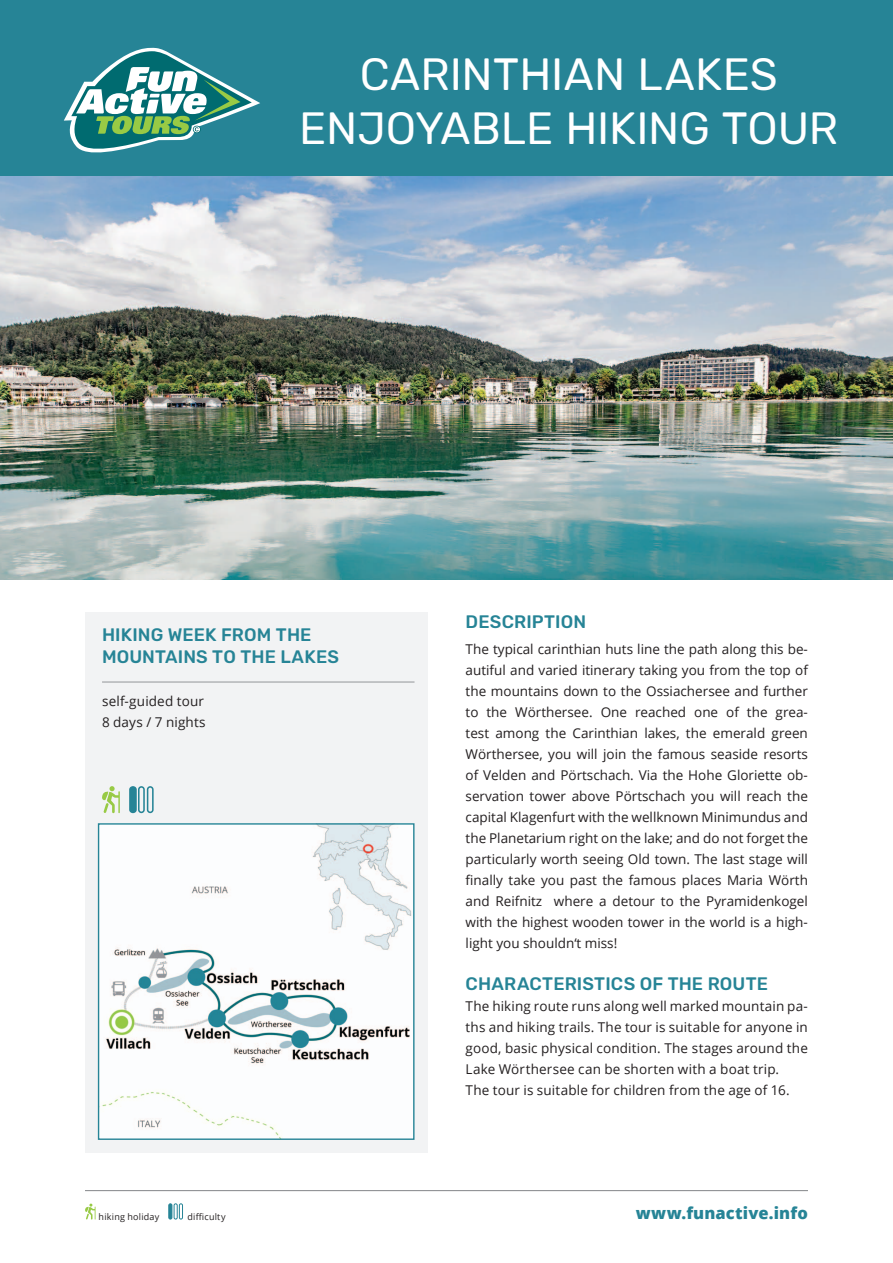
<style>
.page{position:relative;width:893px;height:1263px;background:#fff}
.page>*{position:absolute;margin:0;border:0;box-sizing:border-box;transform-origin:0 0}
.t1{font:45px/54px "Rubik";letter-spacing:-.005em;color:#fff;text-align:center}
.t2{font:500 18px/21.6px "Rubik";letter-spacing:.01em;color:#268496}
.t3{font:800 16.5px "Open Sans";letter-spacing:.01em;color:#268496}
.t4{font:13.5px/21px "Open Sans";letter-spacing:.01em;color:#231f20}
.t5{font:9px "Open Sans";letter-spacing:.025em;color:#231f20}
</style>
<div class="page">
<hr style="left:85px;top:1190px;width:723px;height:1px;background:#939598">
<svg style="left:85px;top:1203px;width:11px;height:16px"></svg>
<div style="left:179px;top:1203px;width:4px;height:16px;border:1px solid #268496;border-radius:2px"></div>
<div style="left:174px;top:1203px;width:4px;height:16px;border:1px solid #268496;border-radius:2px"></div>
<div style="left:168px;top:1203px;width:4px;height:16px;border:1px solid #268496;border-radius:2px"></div>
<img style="left:0;top:175px;width:893px;height:404px">
<div style="left:85px;top:613px;width:342px;height:540px;background:#f2f3f4"></div>
<hr style="left:102px;top:682px;width:313px;height:1px;background:#939598">
<svg style="left:102px;top:786px;width:18px;height:27px"></svg>
<svg style="left:138px;top:786px;width:16px;height:28px"></svg>
<div style="left:130px;top:787px;width:6px;height:25px;background:#268496;border-radius:3px"></div>
<div style="left:129px;top:786px;width:8px;height:27px;border:2px solid #268496;border-radius:3px"></div>
<img style="left:102px;top:825px;width:309px;height:313px">
<div style="left:98px;top:823px;width:317px;height:317px;border:1px solid #268496"></div>
<div style="left:0;top:0;width:893px;height:175px;background:#268496"></div>
<svg style="left:64px;top:48px;width:196px;height:105px"></svg>
<h1 class="t1" style="left:299px;top:49px;width:541px">CARINTHIAN LAKES<br>ENJOYABLE HIKING TOUR</h1>
<h2 class="t2" style="left:102px;top:625px;width:187px">HI KING WEEK FROM THE<br>MOUNTAINS TO THE</h2>
<h2 class="t2" style="left:280px;top:646px;width:60px">LAKES</h2>
<p class="t4" style="left:102px;top:690px;width:105px">self-guided tour<br>8 days / 7 nights</p>
<h2 class="t2" style="left:466px;top:612px;width:122px">DESCRIPTION</h2>
<p class="t4" style="left:466px;top:638px;width:344px;text-align:justify">The typical carinthian huts line the path along this be&shy;autiful and varied itinerary taking you from the top of the mountains down to the Ossiachersee and further to the Wörthersee. One reached one of the grea&shy;test among the Carinthian lakes, the emerald green Wörthersee, you will join the famous seaside resorts of Velden and Pörtschach. Via the Hohe Gloriette ob&shy;servation tower above Pörtschach you will reach the capital Klagenfurt with the wellknown Minimundus and the Planetarium right on the lake; and do not forget the particularly worth seeing Old town. The last stage will finally take you past the famous places Maria Wörth and Reifnitz where a detour to the Pyramidenkogel with the highest wooden tower in the world is a high&shy;light you shouldn‘t miss!</p>
<h2 class="t2" style="left:466px;top:973px;width:304px">CHARACTERISTICS OF THE ROUTE</h2>
<p class="t4" style="left:466px;top:995px;width:344px">The hiking route runs along well marked mountain pa&shy;ths and hiking trails. The tour is suitable for anyone in good, basic physical condition. The stages around the Lake Wörthersee can be shorten with a boat trip.<br>The tour is suitable for children from the age of 16.</p>
<p class="t5" style="left:99px;top:1210px;width:62px">hiking holiday</p>
<p class="t5" style="left:187px;top:1210px;width:40px">difficulty</p>
<p class="t3" style="left:636px;top:1200px;width:174px">www.funactive.info</p>
</div>
